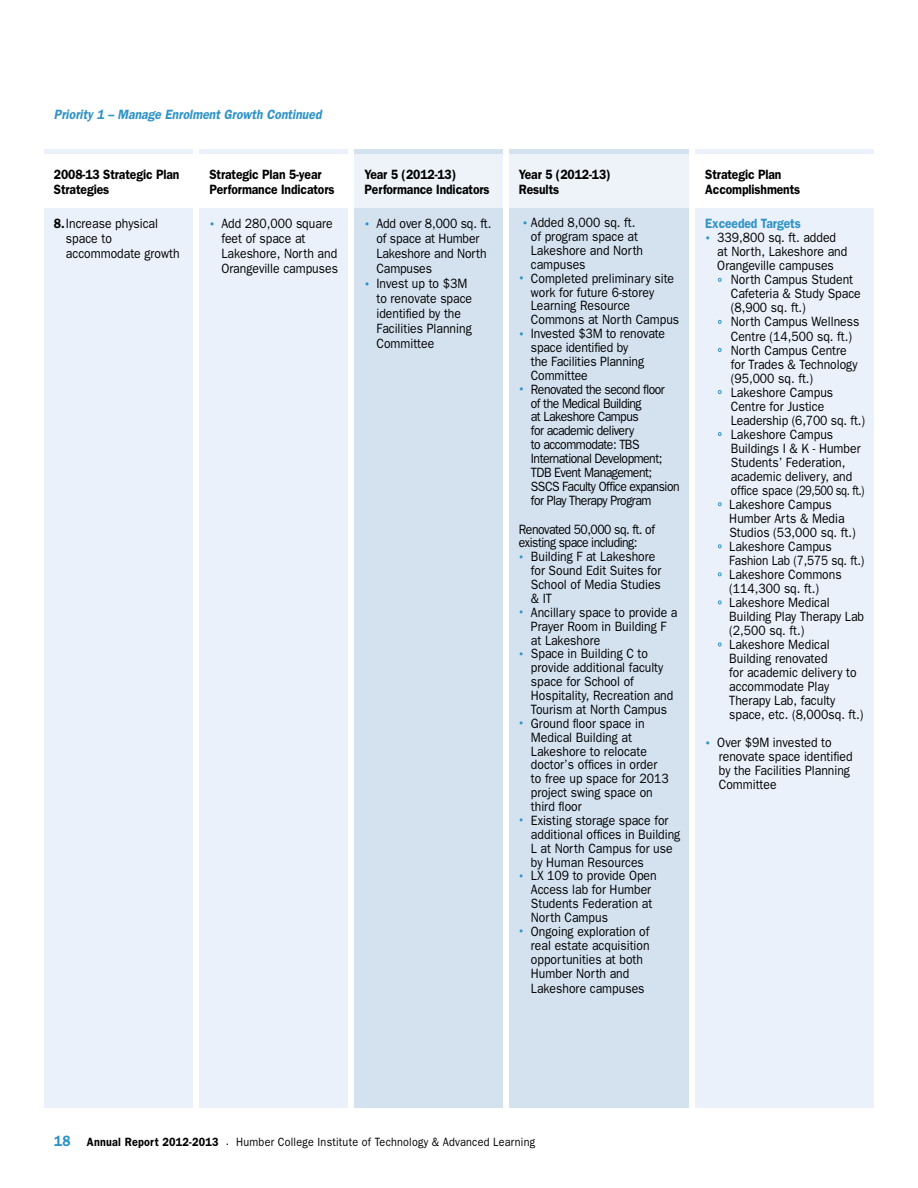
<style>
.page{position:relative;width:918px;height:1188px;background:#fff}
.page>*{position:absolute;margin:0;border:0;box-sizing:border-box;transform-origin:0 0}
.t1{font:600 15px "Franklin Gothic";color:#2f93c6;scale:.9 1}
.t2{font:13.5px/14px "Franklin Gothic";color:#000;scale:.9 1}
.t3{font:13.5px/14px "Franklin Gothic";letter-spacing:-.04em;color:#000;scale:.9 1}
.t4{font:600 13.5px/15px "Franklin Gothic";letter-spacing:-.01em;color:#000;scale:.9 1}
.t5{font:13.5px "Franklin Gothic";color:#000;scale:.87 1}
.t6{font:italic 600 13.5px "Franklin Gothic";color:#2f93c6;scale:.9 1}
.t7{font:600 13.5px "Franklin Gothic";letter-spacing:-.01em;color:#2f93c6;scale:.9 1}
.t8{font:12px "Franklin Gothic";letter-spacing:.02em;color:#000;scale:.9 1}
.s1{font-weight:600}
.s2{font-size:9px;color:#2f93c6}
</style>
<div class="page">
<div style="left:695px;top:150px;width:179px;height:958px;background:#ebf1fa"></div>
<div style="left:44px;top:150px;width:148px;height:958px;background:#ebf1fa"></div>
<div style="left:199px;top:150px;width:149px;height:958px;background:#ebf1fa"></div>
<div style="left:509px;top:150px;width:180px;height:958px;background:#d4e2f0"></div>
<div style="left:354px;top:150px;width:148px;height:958px;background:#d4e2f0"></div>
<div style="left:39px;top:154px;width:311px;height:54px;background:#fff"></div>
<div style="left:352px;top:154px;width:341px;height:54px;background:#edf3f9"></div>
<div style="left:693px;top:154px;width:184px;height:54px;background:#fff"></div>
<svg style="left:718px;top:278px;width:4px;height:4px"></svg>
<svg style="left:718px;top:320px;width:4px;height:4px"></svg>
<svg style="left:718px;top:348px;width:4px;height:4px"></svg>
<svg style="left:718px;top:390px;width:4px;height:4px"></svg>
<svg style="left:718px;top:432px;width:4px;height:4px"></svg>
<svg style="left:718px;top:502px;width:4px;height:4px"></svg>
<svg style="left:718px;top:544px;width:4px;height:4px"></svg>
<svg style="left:718px;top:572px;width:4px;height:4px"></svg>
<svg style="left:718px;top:600px;width:4px;height:4px"></svg>
<p class="t6" style="left:54px;top:106px;width:299px">Priority 1 – Manage Enrolment Growth Continued</p>
<p class="t4" style="left:54px;top:166px;width:141px">2008-13 Strategic Plan<br>Strategies</p>
<p class="t2" style="left:66px;top:216px;width:128px;line-height:15px;text-indent:-12px"><span class="s1">8.</span>Increase physical space to accommodate growth</p>
<p class="t4" style="left:209px;top:166px;width:140px">Strategic Plan 5-year<br>Performance Indicators</p>
<p class="t2" style="left:221px;top:216px;width:131px;line-height:15px;text-indent:-12px"><span class="s2">•</span> Add 280,000 square feet of space at<br>Lakeshore, North and<br>Orangeville campuses</p>
<p class="t4" style="left:365px;top:166px;width:140px">Year 5 (2012-13)<br>Performance Indicators</p>
<p class="t2" style="left:377px;top:216px;width:129px;line-height:15px;text-indent:-12px"><span class="s2">•</span> Add over 8,000 sq. ft. of space at Humber<br>Lakeshore and North<br>Campuses</p>
<p class="t2" style="left:377px;top:276px;width:108px;line-height:15px;text-indent:-12px"><span class="s2">•</span> Invest up to $3M to renovate space identified by the<br>Facilities Planning<br>Committee</p>
<p class="t4" style="left:519px;top:166px;width:104px">Year 5 (2012-13)<br>Results</p>
<p class="t2" style="left:531px;top:215px;width:126px;text-indent:-8px"><span class="s2">•</span> Added 8,000 sq. ft. of program space at<br>Lakeshore and North campuses</p>
<p class="t2" style="left:531px;top:271px;width:166px;text-indent:-12px"><span class="s2">•</span> Completed preliminary site work for future 6-storey<br>Learning Resource<br>Commons at North Campus</p>
<p class="t2" style="left:531px;top:326px;width:151px;text-indent:-12px"><span class="s2">•</span> Invested $3M to renovate space identified by<br>the Facilities Planning<br>Committee</p>
<p class="t3" style="left:531px;top:382px;width:167px;text-indent:-12px"><span class="s2">•</span> Renovated the second floor<br>of the Medical Building<br>at Lakeshore Campus<br>for academic delivery<br>to accommodate: TBS<br>International Development;<br>TDB Event Management;<br>SSCS Faculty Office expansion for Play Therapy Program</p>
<p class="t3" style="left:519px;top:522px;width:153px">Renovated 50,000 sq. ft. of existing space including:</p>
<p class="t2" style="left:531px;top:549px;width:146px;text-indent:-12px"><span class="s2">•</span> Building F at Lakeshore for Sound Edit Suites for<br>School of Media Studies &amp; IT</p>
<p class="t2" style="left:531px;top:605px;width:164px;text-indent:-12px"><span class="s2">•</span> Ancillary space to provide a<br>Prayer Room in Building F at Lakeshore</p>
<p class="t2" style="left:531px;top:647px;width:160px;text-indent:-12px"><span class="s2">•</span> Space in Building C to provide additional faculty space for School of<br>Hospitality, Recreation and<br>Tourism at North Campus</p>
<p class="t2" style="left:531px;top:716px;width:155px;text-indent:-12px"><span class="s2">•</span> Ground floor space in<br>Medical Building at<br>Lakeshore to relocate doctor’s offices in order to free up space for 2013 project swing space on third floor</p>
<p class="t2" style="left:531px;top:813px;width:168px;text-indent:-12px"><span class="s2">•</span> Existing storage space for additional offices in Building<br>L at North Campus for use by Human Resources</p>
<p class="t2" style="left:531px;top:869px;width:141px;text-indent:-12px"><span class="s2">•</span> LX 109 to provide Open<br>Access lab for Humber<br>Students Federation at<br>North Campus</p>
<p class="t2" style="left:531px;top:924px;width:133px;text-indent:-12px"><span class="s2">•</span> Ongoing exploration of real estate acquisition opportunities at both<br>Humber North and<br>Lakeshore campuses</p>
<p class="t4" style="left:705px;top:166px;width:107px">Strategic Plan<br>Accomplishments</p>
<p class="t7" style="left:705px;top:216px;width:108px">Exceeded Targets</p>
<p class="t2" style="left:705px;top:230px;width:147px"><span class="s2">•</span> 339,800 sq. ft. added</p>
<p class="t2" style="left:717px;top:245px;width:146px">at North, Lakeshore and</p>
<p class="t2" style="left:717px;top:259px;width:131px">Orangeville campuses</p>
<p class="t2" style="left:731px;top:273px;width:137px">North Campus Student</p>
<p class="t2" style="left:731px;top:287px;width:146px">Cafeteria &amp; Study Space</p>
<p class="t2" style="left:731px;top:301px;width:85px">(8,900 sq. ft.)</p>
<p class="t2" style="left:731px;top:315px;width:144px">North Campus Wellness</p>
<p class="t2" style="left:731px;top:329px;width:136px">Centre (14,500 sq. ft.)</p>
<p class="t2" style="left:731px;top:343px;width:130px">North Campus Centre</p>
<p class="t2" style="left:731px;top:357px;width:142px">for Trades &amp; Technology</p>
<p class="t2" style="left:731px;top:371px;width:93px">(95,000 sq. ft.)</p>
<p class="t2" style="left:731px;top:385px;width:115px">Lakeshore Campus</p>
<p class="t2" style="left:731px;top:399px;width:105px">Centre for Justice</p>
<p class="t2" style="left:731px;top:413px;width:151px">Leadership (6,700 sq. ft.)</p>
<p class="t2" style="left:731px;top:427px;width:115px">Lakeshore Campus</p>
<p class="t2" style="left:731px;top:441px;width:146px">Buildings I &amp; K - Humber</p>
<p class="t2" style="left:731px;top:455px;width:129px">Students’ Federation,</p>
<p class="t2" style="left:731px;top:469px;width:137px">academic delivery, and</p>
<p class="t5" style="left:731px;top:482px;width:155px">office space (29,500 sq. ft.)</p>
<p class="t2" style="left:729px;top:497px;width:115px">Lakeshore Campus</p>
<p class="t2" style="left:729px;top:511px;width:130px">Humber Arts &amp; Media</p>
<p class="t2" style="left:729px;top:525px;width:142px">Studios (53,000 sq. ft.)</p>
<p class="t2" style="left:729px;top:539px;width:115px">Lakeshore Campus</p>
<p class="t5" style="left:729px;top:553px;width:157px">Fashion Lab (7,575 sq. ft.)</p>
<p class="t2" style="left:729px;top:567px;width:126px">Lakeshore Commons</p>
<p class="t2" style="left:729px;top:581px;width:101px">(114,300 sq. ft.)</p>
<p class="t2" style="left:729px;top:595px;width:113px">Lakeshore Medical</p>
<p class="t2" style="left:729px;top:609px;width:151px">Building Play Therapy Lab</p>
<p class="t2" style="left:729px;top:623px;width:85px">(2,500 sq. ft.)</p>
<p class="t2" style="left:729px;top:637px;width:113px">Lakeshore Medical</p>
<p class="t2" style="left:729px;top:651px;width:111px">Building renovated</p>
<p class="t2" style="left:729px;top:665px;width:143px">for academic delivery to</p>
<p class="t2" style="left:729px;top:679px;width:112px">accommodate Play</p>
<p class="t2" style="left:729px;top:693px;width:119px">Therapy Lab, faculty</p>
<p class="t2" style="left:729px;top:707px;width:151px">space, etc. (8,000sq. ft.)</p>
<p class="t2" style="left:719px;top:735px;width:150px;text-indent:-13px"><span class="s2">•</span> Over $9M invested to renovate space identified by the Facilities Planning<br>Committee</p>
<p class="t1" style="left:54px;top:1132px;width:20px">18</p>
<p class="t8" style="left:87px;top:1135px;width:500px"><span class="s1">Annual Report 2012-2013</span> . Humber College Institute of Technology &amp; Advanced Learning</p>
</div>
